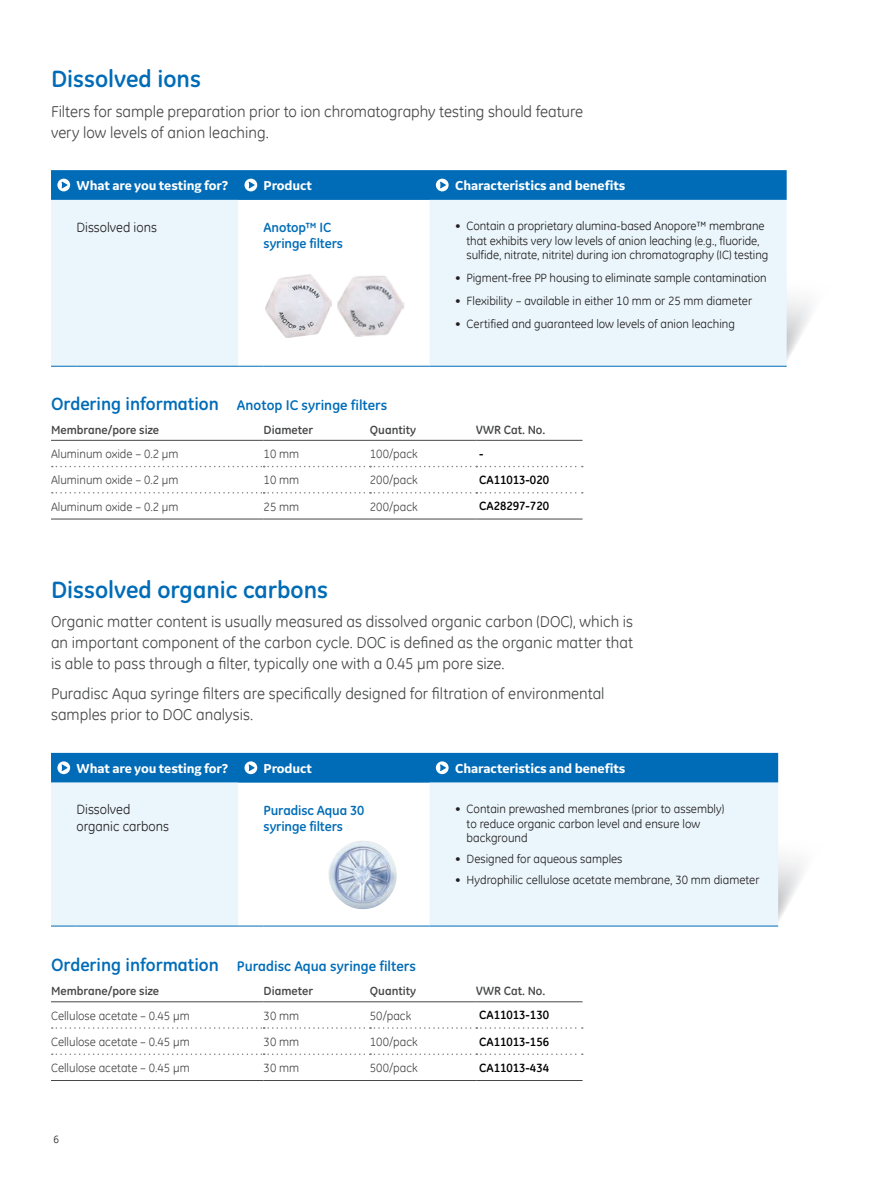
<style>
.page{position:relative;width:893px;height:1191px;background:#fff}
.page>*{position:absolute;margin:0;border:0;box-sizing:border-box;transform-origin:0 0}
.t1{font:700 24px "GE Inspira";color:#006cb7}
.t2{font:15.75px/21px "GE Inspira";color:#464748}
.t3{font:700 14.25px "GE Inspira";color:#006cb7}
.t4{font:700 13.5px "GE Inspira Sans";letter-spacing:-.01em;color:#fff}
.t5{font:700 13.5px/16.2px "GE Inspira";letter-spacing:-.01em;color:#006cb7}
.t6{font:13.5px/16.2px "GE Inspira";color:#231f20}
.t7{font:12px/14.4px "GE Inspira";color:#231f20}
.t8{font:12px "GE Inspira";color:#464748}
.t9{font:700 12px "GE Inspira";color:#464748}
.t10{font:700 12px/26.2px "GE Inspira";color:#000}
.s1{font-size:18px}
</style>
<div class="page">
<svg style="left:787px;top:298px;width:24px;height:62px"></svg>
<svg style="left:778px;top:853px;width:25px;height:69px"></svg>
<svg style="left:51px;top:200px;width:736px;height:166px;fill:#eaf6fc"></svg>
<svg style="left:238px;top:366px;width:26px;height:1px"></svg>
<svg style="left:429px;top:366px;width:26px;height:1px"></svg>
<hr style="left:455px;top:366px;width:332px;height:1px;background:#006cb7">
<svg style="left:51px;top:366px;width:26px;height:1px"></svg>
<hr style="left:77px;top:366px;width:161px;height:1px;background:#006cb7">
<hr style="left:264px;top:366px;width:165px;height:1px;background:#006cb7">
<svg style="left:51px;top:170px;width:736px;height:30px;background:#056fb8"></svg>
<svg style="left:51px;top:782px;width:727px;height:143px;fill:#eaf6fc"></svg>
<svg style="left:238px;top:925px;width:26px;height:1px"></svg>
<svg style="left:429px;top:925px;width:26px;height:1px"></svg>
<hr style="left:455px;top:925px;width:323px;height:1px;background:#006cb7">
<svg style="left:51px;top:925px;width:26px;height:1px"></svg>
<hr style="left:77px;top:925px;width:161px;height:1px;background:#006cb7">
<hr style="left:264px;top:925px;width:165px;height:1px;background:#006cb7">
<div style="left:51px;top:753px;width:727px;height:29px;background:#006cb7"></div>
<hr style="left:51px;top:440px;width:213px;height:1px;background:#464748">
<hr style="left:264px;top:440px;width:106px;height:1px;background:#464748">
<hr style="left:370px;top:440px;width:106px;height:1px;background:#464748">
<hr style="left:476px;top:440px;width:107px;height:1px;background:#464748">
<hr style="left:51px;top:518px;width:213px;height:1px;background:#464748">
<hr style="left:264px;top:518px;width:106px;height:1px;background:#464748">
<hr style="left:370px;top:518px;width:106px;height:1px;background:#464748">
<hr style="left:476px;top:518px;width:107px;height:1px;background:#464748">
<svg style="left:52px;top:466px;width:531px;height:1px"></svg>
<svg style="left:52px;top:492px;width:531px;height:1px"></svg>
<hr style="left:51px;top:1001px;width:213px;height:1px;background:#464748">
<hr style="left:264px;top:1001px;width:106px;height:1px;background:#464748">
<hr style="left:370px;top:1001px;width:106px;height:1px;background:#464748">
<hr style="left:476px;top:1001px;width:107px;height:1px;background:#464748">
<hr style="left:51px;top:1080px;width:213px;height:1px;background:#464748">
<hr style="left:264px;top:1080px;width:106px;height:1px;background:#464748">
<hr style="left:370px;top:1080px;width:106px;height:1px;background:#464748">
<hr style="left:476px;top:1080px;width:107px;height:1px;background:#464748">
<svg style="left:52px;top:1027px;width:531px;height:1px"></svg>
<svg style="left:52px;top:1053px;width:531px;height:2px"></svg>
<img style="left:265px;top:274px;width:67px;height:63px">
<img style="left:335px;top:272px;width:72px;height:68px">
<img style="left:328px;top:840px;width:69px;height:69px;border-radius:34px">
<h1 class="t1" style="left:51px;top:63px;width:152px">Dissolved ions</h1>
<h2 class="t2" style="left:51px;top:100px;width:534px">Filters for sample preparation prior to ion chromatography testing should feature very low levels of anion leaching.</h2>
<p class="t4" style="left:77px;top:177px;width:153px">What are you testing for?</p>
<p class="t4" style="left:264px;top:177px;width:50px">Product</p>
<p class="t4" style="left:455px;top:177px;width:172px">Characteristics and benefits</p>
<p class="t6" style="left:77px;top:218px;width:82px">Dissolved ions</p>
<p class="t5" style="left:264px;top:219px;width:81px">Anotop™ IC syringe filters</p>
<p class="t7" style="left:466px;top:219px;width:303px;text-indent:-12px">• Contain a proprietary alumina-based Anopore™ membrane that exhibits very low levels of anion leaching (e.g., fluoride, sulfide, nitrate, nitrite) during ion chromatography (IC) testing</p>
<p class="t7" style="left:455px;top:270px;width:313px">• Pigment-free PP housing to eliminate sample contamination</p>
<p class="t7" style="left:455px;top:293px;width:299px">• Flexibility – available in either 10 mm or 25 mm diameter</p>
<p class="t7" style="left:455px;top:316px;width:281px">• Certified and guaranteed low levels of anion leaching</p>
<p class="t3" style="left:51px;top:396px;width:338px"><span class="s1">Ordering information</span> Anotop IC syringe filters</p>
<p class="t9" style="left:51px;top:422px;width:110px">Membrane/pore size</p>
<p class="t9" style="left:264px;top:422px;width:51px">Diameter</p>
<p class="t9" style="left:370px;top:422px;width:48px">Quantity</p>
<p class="t9" style="left:476px;top:422px;width:71px">VWR Cat. No.</p>
<p class="t8" style="left:51px;top:446px;width:129px">Aluminum oxide – 0.2 μm</p>
<p class="t8" style="left:264px;top:446px;width:37px">10 mm</p>
<p class="t8" style="left:370px;top:446px;width:49px">100/pack</p>
<p class="t8" style="left:51px;top:472px;width:129px">Aluminum oxide – 0.2 μm</p>
<p class="t8" style="left:264px;top:472px;width:37px">10 mm</p>
<p class="t8" style="left:370px;top:472px;width:49px">200/pack</p>
<p class="t8" style="left:51px;top:498px;width:129px">Aluminum oxide – 0.2 μm</p>
<p class="t8" style="left:264px;top:498px;width:37px">25 mm</p>
<p class="t8" style="left:370px;top:498px;width:49px">200/pack</p>
<p class="t10" style="left:479px;top:440px;width:71px">-<br>CA11013-020<br>CA28297-720</p>
<h1 class="t1" style="left:51px;top:574px;width:279px">Dissolved organic carbons</h1>
<p class="t2" style="left:51px;top:611px;width:584px;text-align:justify">Organic matter content is usually measured as dissolved organic carbon (DOC), which is an important component of the carbon cycle. DOC is defined as the organic matter that is able to pass through a filter, typically one with a 0.45 μm pore size.</p>
<h2 class="t2" style="left:51px;top:682px;width:555px">Puradisc Aqua syringe filters are specifically designed for filtration of environmental samples prior to DOC analysis.</h2>
<p class="t4" style="left:77px;top:760px;width:153px">What are you testing for?</p>
<p class="t4" style="left:264px;top:760px;width:50px">Product</p>
<p class="t4" style="left:455px;top:760px;width:172px">Characteristics and benefits</p>
<p class="t6" style="left:77px;top:801px;width:94px">Dissolved organic carbons</p>
<p class="t5" style="left:264px;top:801px;width:102px">Puradisc Aqua 30 syringe filters</p>
<p class="t7" style="left:467px;top:801px;width:259px;text-indent:-12px">• Contain prewashed membranes (prior to assembly) to reduce organic carbon level and ensure low background</p>
<p class="t7" style="left:455px;top:851px;width:169px">• Designed for aqueous samples</p>
<p class="t7" style="left:455px;top:872px;width:306px">• Hydrophilic cellulose acetate membrane, 30 mm diameter</p>
<p class="t3" style="left:51px;top:957px;width:366px"><span class="s1">Ordering information</span> Puradisc Aqua syringe filters</p>
<p class="t9" style="left:51px;top:983px;width:110px">Membrane/pore size</p>
<p class="t9" style="left:264px;top:983px;width:51px">Diameter</p>
<p class="t9" style="left:370px;top:983px;width:48px">Quantity</p>
<p class="t9" style="left:476px;top:983px;width:71px">VWR Cat. No.</p>
<p class="t8" style="left:51px;top:1007px;width:140px">Cellulose acetate – 0.45 μm</p>
<p class="t8" style="left:264px;top:1007px;width:37px">30 mm</p>
<p class="t8" style="left:370px;top:1007px;width:43px">50/pack</p>
<p class="t8" style="left:51px;top:1033px;width:140px">Cellulose acetate – 0.45 μm</p>
<p class="t8" style="left:264px;top:1033px;width:37px">30 mm</p>
<p class="t8" style="left:370px;top:1033px;width:49px">100/pack</p>
<p class="t8" style="left:51px;top:1060px;width:140px">Cellulose acetate – 0.45 μm</p>
<p class="t8" style="left:264px;top:1060px;width:37px">30 mm</p>
<p class="t8" style="left:370px;top:1060px;width:49px">500/pack</p>
<p class="t10" style="left:479px;top:1001px;width:71px;text-align:justify">CA11013-130<br>CA11013-156<br>CA11013-434</p>
</div>
